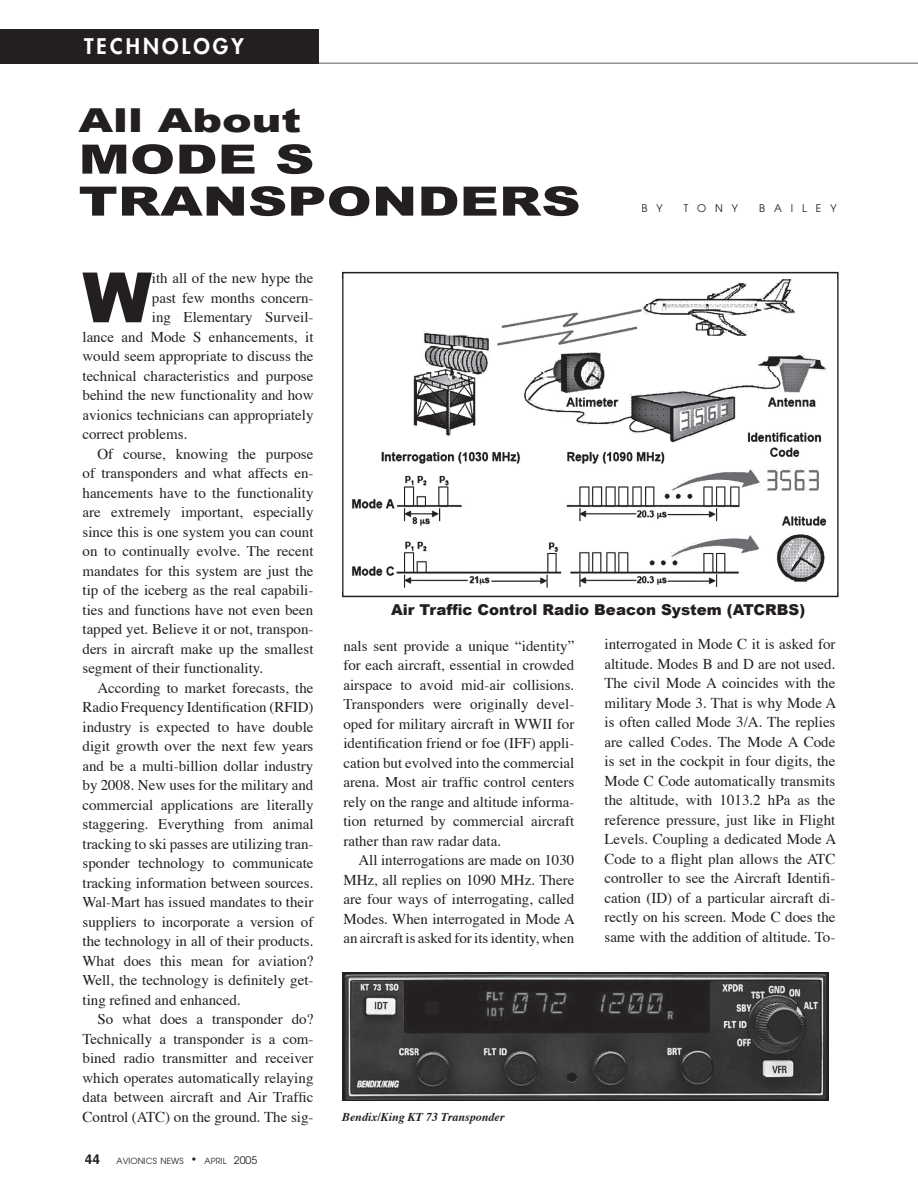
<style>
.page{position:relative;width:918px;height:1188px;background:#fff}
.page>*{position:absolute;margin:0;border:0;box-sizing:border-box;transform-origin:0 0}
.t1{font:900 69.45px "Arial";color:#231f20}
.t2{font:900 40.5px/42px "Arial";color:#231f20;scale:1.34 1}
.t3{font:900 33px "Arial";color:#231f20;scale:1.35 1}
.t4{font:800 21px "Futura";letter-spacing:.15em;color:#fff}
.t5{font:15px/19.5px "Times";color:#231f20;text-align:justify}
.t6{font:900 15px "Arial";color:#231f20}
.t7{font:italic 700 12px "Times";color:#231f20}
.t8{font:10.5px "Avant Garde";letter-spacing:.85em;color:#231f20}
.t9{font:8.4px "Avant Garde";color:#231f20}
.s1{font-family:"Helvetica";font-weight:700;font-size:13.5px}
.s2{font-size:10.5px}
</style>
<div class="page">
<div style="left:0;top:29px;width:318px;height:34px;background:#231f20"></div>
<svg style="left:318px;top:63px;width:600px;height:1px"></svg>
<hr style="left:0;top:63px;width:318px;height:1px;background:#231f20">
<svg style="left:342px;top:272px;width:497px;height:325px"></svg>
<img style="left:343px;top:279px;width:50px;height:313px">
<img style="left:788px;top:279px;width:50px;height:313px">
<img style="left:342px;top:973px;width:487px;height:128px">
<h3 class="t4" style="left:84px;top:33px;width:161px">TECHNOLOGY</h3>
<h3 class="t3" style="left:79px;top:101px;width:166px">All About</h3>
<h2 class="t2" style="left:79px;top:139px;width:376px">MODE S<br>TRANSPONDERS</h2>
<p class="t8" style="left:642px;top:202px;width:23px">B Y</p>
<p class="t8" style="left:684px;top:202px;width:56px">TONY</p>
<p class="t8" style="left:759px;top:202px;width:79px">BAILEY</p>
<h1 class="t1" style="left:82px;top:259px;width:71px">W</h1>
<p class="t5" style="left:152px;top:269px;width:163px">ith all of the new hype the</p>
<p class="t5" style="left:152px;top:289px;width:163px">past few months concern-</p>
<p class="t5" style="left:152px;top:308px;width:163px">ing Elementary Surveil-</p>
<p class="t5" style="left:82px;top:328px;width:233px">lance and Mode S enhancements, it</p>
<p class="t5" style="left:82px;top:347px;width:232px">would seem appropriate to discuss the</p>
<p class="t5" style="left:82px;top:367px;width:232px">technical characteristics and purpose</p>
<p class="t5" style="left:82px;top:386px;width:233px">behind the new functionality and how</p>
<p class="t5" style="left:82px;top:406px;width:233px">avionics technicians can appropriately</p>
<p class="t5" style="left:82px;top:425px;width:106px">correct problems.</p>
<p class="t5" style="left:98px;top:445px;width:217px">Of course, knowing the purpose</p>
<p class="t5" style="left:82px;top:464px;width:233px">of transponders and what affects en-</p>
<p class="t5" style="left:82px;top:484px;width:232px">hancements have to the functionality</p>
<p class="t5" style="left:82px;top:503px;width:233px">are extremely important, especially</p>
<p class="t5" style="left:82px;top:523px;width:233px">since this is one system you can count</p>
<p class="t5" style="left:82px;top:542px;width:233px">on to continually evolve. The recent</p>
<p class="t5" style="left:82px;top:562px;width:232px">mandates for this system are just the</p>
<p class="t5" style="left:82px;top:581px;width:232px">tip of the iceberg as the real capabili-</p>
<p class="t5" style="left:82px;top:601px;width:232px">ties and functions have not even been</p>
<p class="t5" style="left:82px;top:620px;width:232px">tapped yet. Believe it or not, transpon-</p>
<p class="t5" style="left:82px;top:640px;width:233px">ders in aircraft make up the smallest</p>
<p class="t5" style="left:82px;top:659px;width:182px">segment of their functionality.</p>
<p class="t5" style="left:98px;top:679px;width:218px">According to market forecasts, the</p>
<p class="t5" style="left:82px;top:698px;width:232px">Radio Frequency Identification (RFID)</p>
<p class="t5" style="left:82px;top:718px;width:233px">industry is expected to have double</p>
<p class="t5" style="left:82px;top:737px;width:232px">digit growth over the next few years</p>
<p class="t5" style="left:82px;top:757px;width:232px">and be a multi-billion dollar industry</p>
<p class="t5" style="left:82px;top:776px;width:232px">by 2008. New uses for the military and</p>
<p class="t5" style="left:82px;top:796px;width:233px">commercial applications are literally</p>
<p class="t5" style="left:82px;top:815px;width:233px">staggering. Everything from animal</p>
<p class="t5" style="left:82px;top:835px;width:232px">tracking to ski passes are utilizing tran-</p>
<p class="t5" style="left:82px;top:854px;width:233px">sponder technology to communicate</p>
<p class="t5" style="left:82px;top:874px;width:232px">tracking information between sources.</p>
<p class="t5" style="left:82px;top:893px;width:232px">Wal-Mart has issued mandates to their</p>
<p class="t5" style="left:82px;top:913px;width:232px">suppliers to incorporate a version of</p>
<p class="t5" style="left:82px;top:932px;width:232px">the technology in all of their products.</p>
<p class="t5" style="left:82px;top:952px;width:232px">What does this mean for aviation?</p>
<p class="t5" style="left:82px;top:971px;width:233px">Well, the technology is definitely get-</p>
<p class="t5" style="left:82px;top:991px;width:160px">ting refined and enhanced.</p>
<p class="t5" style="left:98px;top:1010px;width:217px">So what does a transponder do?</p>
<p class="t5" style="left:82px;top:1030px;width:233px">Technically a transponder is a com-</p>
<p class="t5" style="left:82px;top:1049px;width:233px">bined radio transmitter and receiver</p>
<p class="t5" style="left:82px;top:1069px;width:232px">which operates automatically relaying</p>
<p class="t5" style="left:82px;top:1088px;width:233px">data between aircraft and Air Traffic</p>
<p class="t5" style="left:82px;top:1108px;width:233px">Control (ATC) on the ground. The sig-</p>
<p class="t9" style="left:85px;top:1156px;width:174px"><span class="s1">44</span> AVIONICS NEWS <span class="s2">•</span> APRIL <span class="s2">2005</span></p>
<p class="t6" style="left:391px;top:602px;width:416px">Air Traffic Control Radio Beacon System (ATCRBS)</p>
<p class="t5" style="left:343px;top:637px;width:233px">nals sent provide a unique “identity” for each aircraft, essential in crowded airspace to avoid mid-air collisions.<br>Transponders were originally devel&shy;oped for military aircraft in WWII for identification friend or foe (IFF) appli&shy;cation but evolved into the commercial arena. Most air traffic control centers rely on the range and altitude informa&shy;tion returned by commercial aircraft rather than raw radar data.</p>
<p class="t5" style="left:343px;top:851px;width:233px;text-indent:15px">All interrogations are made on 1030<br>MHz, all replies on 1090 MHz. There are four ways of interrogating, called Modes. When interrogated in Mode A an aircraft is asked for its identity, when</p>
<p class="t5" style="left:604px;top:635px;width:233px">interrogated in Mode C it is asked for altitude. Modes B and D are not used.<br>The civil Mode A coincides with the military Mode 3. That is why Mode A is often called Mode 3/A. The replies are called Codes. The Mode A Code is set in the cockpit in four digits, the Mode C Code automatically transmits the altitude, with 1013.2 hPa as the reference pressure, just like in Flight Levels. Coupling a dedicated Mode A Code to a flight plan allows the ATC controller to see the Aircraft Identifi&shy;cation (ID) of a particular aircraft di&shy;rectly on his screen. Mode C does the same with the addition of altitude. To-</p>
<p class="t7" style="left:342px;top:1109px;width:164px">Bendix/King KT 73 Transponder</p>
</div>
